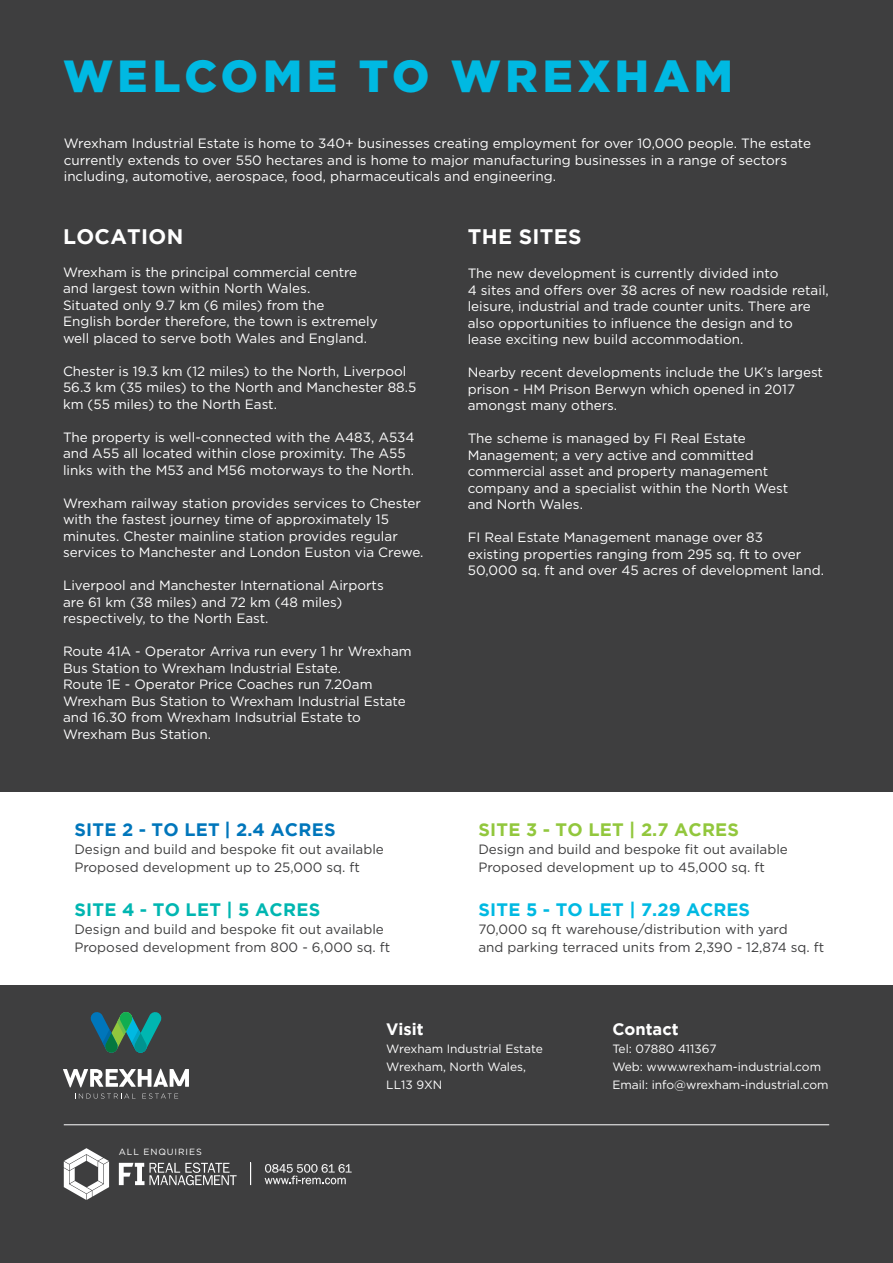
<style>
.page{position:relative;width:893px;height:1263px;background:#3e3e3f}
.page>*{position:absolute;margin:0;border:0;box-sizing:border-box;transform-origin:0 0}
.t1{font:900 45px "Gotham";letter-spacing:.1em;color:#00b9e2}
.t2{font:700 21px "Gotham";letter-spacing:.015em;color:#fff}
.t3{font:700 18px "Gotham";letter-spacing:.015em;color:#00b9e2}
.t4{font:700 18px "Gotham";letter-spacing:.015em;color:#0076bb}
.t5{font:700 18px "Gotham";letter-spacing:.015em;color:#92c73d}
.t6{font:700 18px "Gotham";letter-spacing:.015em;color:#00b6b1}
.t7{font:700 16.5px "Gotham";color:#fff}
.t8{font:13.5px/16.5px "Gotham";color:#fff}
.t9{font:13.5px/18px "Gotham";color:#3e3e3f}
.t10{font:12px/18px "Gotham";color:#fff}
.t11{font:9px "Gotham";letter-spacing:.1em;color:#fff}
</style>
<div class="page">
<div style="left:0;top:792px;width:893px;height:192px;background:#fff"></div>
<svg style="left:150px;top:1162px;width:87px;height:23px"></svg>
<svg style="left:119px;top:1163px;width:25px;height:22px"></svg>
<svg style="left:64px;top:1148px;width:45px;height:52px"></svg>
<svg style="left:265px;top:1164px;width:87px;height:20px"></svg>
<svg style="left:250px;top:1162px;width:1px;height:23px"></svg>
<hr style="left:64px;top:1124px;width:765px;height:1px;background:#fff">
<svg style="left:90px;top:1012px;width:72px;height:41px"></svg>
<svg style="left:75px;top:1093px;width:61px;height:6px"></svg>
<svg style="left:142px;top:1093px;width:36px;height:6px"></svg>
<svg style="left:63px;top:1068px;width:126px;height:19px"></svg>
<p class="t1" style="left:63px;top:50px;width:671px">WELCOME TO WREXHAM</p>
<p class="t8" style="left:64px;top:135px;width:749px">Wrexham Industrial Estate is home to 340+ businesses creating employment for over 10,000 people. The estate currently extends to over 550 hectares and is home to major manufacturing businesses in a range of sectors including, automotive, aerospace, food, pharmaceuticals and engineering.</p>
<p class="t2" style="left:63px;top:224px;width:122px">LOCATION</p>
<p class="t8" style="left:63px;top:264px;width:296px">Wrexham is the principal commercial centre and largest town within North Wales.</p>
<p class="t8" style="left:63px;top:297px;width:316px">Situated only 9.7 km (6 miles) from the<br>English border therefore, the town is extremely well placed to serve both Wales and England.</p>
<p class="t8" style="left:63px;top:363px;width:355px">Chester is 19.3 km (12 miles) to the North, Liverpool<br>56.3 km (35 miles) to the North and Manchester 88.5 km (55 miles) to the North East.</p>
<p class="t8" style="left:63px;top:429px;width:353px">The property is well-connected with the A483, A534 and A55 all located within close proximity. The A55 links with the M53 and M56 motorways to the North.</p>
<p class="t8" style="left:63px;top:495px;width:362px">Wrexham railway station provides services to Chester with the fastest journey time of approximately 15 minutes. Chester mainline station provides regular services to Manchester and London Euston via Crewe.</p>
<p class="t8" style="left:63px;top:577px;width:322px">Liverpool and Manchester International Airports are 61 km (38 miles) and 72 km (48 miles) respectively, to the North East.</p>
<p class="t8" style="left:63px;top:643px;width:350px">Route 41A - Operator Arriva run every 1 hr Wrexham<br>Bus Station to Wrexham Industrial Estate.</p>
<p class="t8" style="left:63px;top:676px;width:344px">Route 1E - Operator Price Coaches run 7.20am Wrexham Bus Station to Wrexham Industrial Estate and 16.30 from Wrexham Indsutrial Estate to Wrexham Bus Station.</p>
<p class="t4" style="left:75px;top:819px;width:263px">SITE 2 - TO LET | 2.4 ACRES</p>
<p class="t9" style="left:74px;top:840px;width:311px">Design and build and bespoke fit out available</p>
<p class="t9" style="left:74px;top:858px;width:287px">Proposed development up to 25,000 sq. ft</p>
<p class="t6" style="left:75px;top:899px;width:247px">SITE 4 - TO LET | 5 ACRES</p>
<p class="t9" style="left:74px;top:919px;width:311px">Design and build and bespoke fit out available</p>
<p class="t9" style="left:74px;top:937px;width:317px">Proposed development from 800 - 6,000 sq. ft</p>
<p class="t2" style="left:468px;top:224px;width:115px">THE SITES</p>
<p class="t8" style="left:468px;top:265px;width:363px">The new development is currently divided into<br>4 sites and offers over 38 acres of new roadside retail, leisure, industrial and trade counter units. There are also opportunities to influence the design and to lease exciting new build accommodation.</p>
<p class="t8" style="left:468px;top:364px;width:357px">Nearby recent developments include the UK’s largest prison - HM Prison Berwyn which opened in 2017 amongst many others.</p>
<p class="t8" style="left:468px;top:430px;width:322px">The scheme is managed by FI Real Estate Management; a very active and committed commercial asset and property management company and a specialist within the North West and North Wales.</p>
<p class="t8" style="left:468px;top:529px;width:358px">FI Real Estate Management manage over 83<br>existing properties ranging from 295 sq. ft to over<br>50,000 sq. ft and over 45 acres of development land.</p>
<p class="t5" style="left:478px;top:819px;width:262px">SITE 3 - TO LET | 2.7 ACRES</p>
<p class="t9" style="left:478px;top:840px;width:311px">Design and build and bespoke fit out available</p>
<p class="t9" style="left:478px;top:858px;width:288px">Proposed development up to 45,000 sq. ft</p>
<p class="t3" style="left:478px;top:899px;width:273px">SITE 5 - TO LET | 7.29 ACRES</p>
<p class="t9" style="left:478px;top:919px;width:347px">70,000 sq ft warehouse/distribution with yard<br>and parking terraced units from 2,390 - 12,874 sq. ft</p>
<p class="t11" style="left:119px;top:1146px;width:84px">ALL ENQUIRIES</p>
<p class="t7" style="left:386px;top:1019px;width:39px">Visit</p>
<p class="t10" style="left:386px;top:1039px;width:158px">Wrexham Industrial Estate</p>
<p class="t10" style="left:386px;top:1057px;width:141px">Wrexham, North Wales,<br>LL13 9XN</p>
<p class="t7" style="left:612px;top:1019px;width:68px">Contact</p>
<p class="t10" style="left:612px;top:1039px;width:106px">Tel: 07880 411367</p>
<p class="t10" style="left:612px;top:1057px;width:210px">Web: www.wrexham-industrial.com</p>
<p class="t10" style="left:612px;top:1075px;width:218px">Email: info@wrexham-industrial.com</p>
</div>
